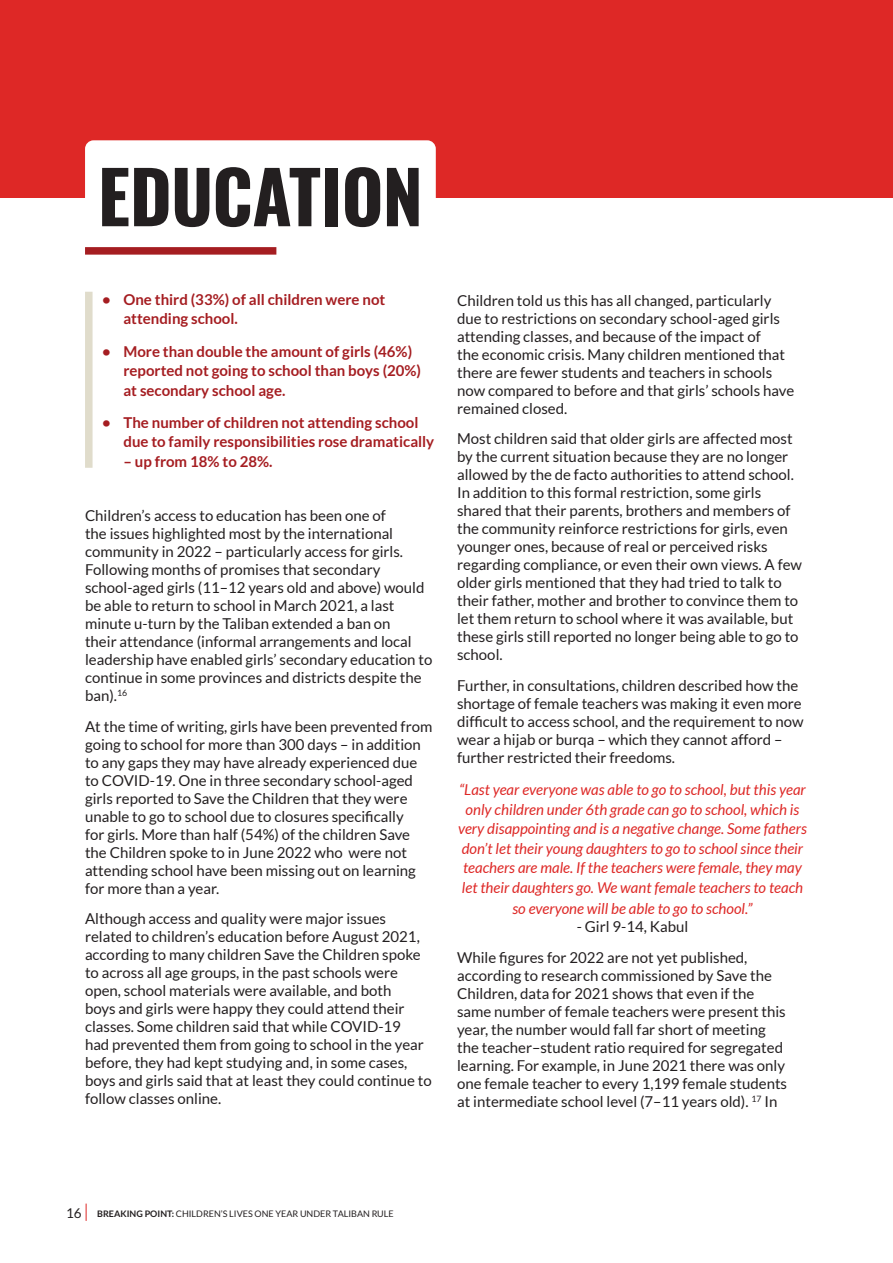
<style>
.page{position:relative;width:893px;height:1263px;background:#fff}
.page>*{position:absolute;margin:0;border:0;box-sizing:border-box;transform-origin:0 0}
.Heading_1{font:700 72px "Oswald";letter-spacing:-.015em;color:#231f20}
.Body_Copy{font:15px/18px "Lato";color:#231f20}
.t1{font:italic 15px/19.5px "Lato";color:#de2826;text-align:center}
.t2{font:700 15px/19.5px "Lato";color:#a51d21}
.t3{font:9px "Lato";color:#231f20}
.s1{font-size:13.5px}
.s2{font-weight:700}
</style>
<div class="page">
<svg style="left:86px;top:1203px;width:1px;height:18px"></svg>
<div style="left:0;top:0;width:893px;height:198px;background:#de2826"></div>
<div style="left:85px;top:140px;width:351px;height:107px;background:#fff;border-radius:9px"></div>
<div style="left:85px;top:247px;width:191px;height:8px;background:#a51d21"></div>
<div style="left:85px;top:292px;width:8px;height:176px;background:#e0dccb"></div>
<p class="Heading_1" style="left:98px;top:159px;width:327px">EDUCATION</p>
<p class="t2" style="left:123px;top:289px;width:263px;text-indent:-21px">• One third (33%) of all children were not attending school.</p>
<p class="t2" style="left:123px;top:341px;width:299px;text-indent:-21px">• More than double the amount of girls (46%) reported not going to school than boys (20%) at secondary school age.</p>
<p class="t2" style="left:123px;top:412px;width:312px;text-indent:-21px">• The number of children not attending school due to family responsibilities rose dramatically</p>
<p class="t2" style="left:123px;top:451px;width:151px">– up from 18% to 28%.</p>
<p class="Body_Copy" style="left:85px;top:506px;width:349px">Children’s access to education has been one of<br>the issues highlighted most by the international community in 2022 – particularly access for girls.<br>Following months of promises that secondary school-aged girls (11–12 years old and above) would be able to return to school in March 2021, a last minute u-turn by the Taliban extended a ban on<br>their attendance (informal arrangements and local leadership have enabled girls’ secondary education to continue in some provinces and districts despite the ban).<sup>16</sup></p>
<p class="Body_Copy" style="left:85px;top:717px;width:349px">At the time of writing, girls have been prevented from going to school for more than 300 days – in addition to any gaps they may have already experienced due to COVID-19. One in three secondary school-aged girls reported to Save the Children that they were unable to go to school due to closures specifically<br>for girls. More than half (54%) of the children Save the Children spoke to in June 2022 who were not attending school have been missing out on learning for more than a year.</p>
<p class="Body_Copy" style="left:85px;top:910px;width:348px">Although access and quality were major issues related to children’s education before August 2021, according to many children Save the Children spoke to across all age groups, in the past schools were open, school materials were available, and both<br>boys and girls were happy they could attend their classes. Some children said that while COVID-19<br>had prevented them from going to school in the year before, they had kept studying and, in some cases, boys and girls said that at least they could continue to follow classes online.</p>
<p class="Body_Copy" style="left:457px;top:291px;width:339px">Children told us this has all changed, particularly due to restrictions on secondary school-aged girls attending classes, and because of the impact of<br>the economic crisis. Many children mentioned that there are fewer students and teachers in schools now compared to before and that girls’ schools have remained closed.</p>
<p class="Body_Copy" style="left:457px;top:430px;width:346px">Most children said that older girls are affected most by the current situation because they are no longer allowed by the de facto authorities to attend school.<br>In addition to this formal restriction, some girls shared that their parents, brothers and members of the community reinforce restrictions for girls, even younger ones, because of real or perceived risks regarding compliance, or even their own views. A few older girls mentioned that they had tried to talk to their father, mother and brother to convince them to let them return to school where it was available, but these girls still reported no longer being able to go to school.</p>
<p class="Body_Copy" style="left:457px;top:676px;width:348px">Further, in consultations, children described how the shortage of female teachers was making it even more difficult to access school, and the requirement to now wear a hijab or burqa – which they cannot afford – further restricted their freedoms.</p>
<p class="t1" style="left:458px;top:780px;width:350px">“Last year everyone was able to go to school, but this year only children under 6th grade can go to school, which is very disappointing and is a negative change. Some fathers don’t let their young daughters to go to school since their teachers are male. If the teachers were female, they may let their daughters go. We want female teachers to teach</p>
<p class="t1" style="left:512px;top:900px;width:242px">so everyone will be able to go to school.”</p>
<p class="Body_Copy" style="left:577px;top:918px;width:113px">- Girl 9-14, Kabul</p>
<p class="Body_Copy" style="left:457px;top:949px;width:331px">While figures for 2022 are not yet published, according to research commissioned by Save the Children, data for 2021 shows that even if the same number of female teachers were present this year, the number would fall far short of meeting the teacher–student ratio required for segregated learning. For example, in June 2021 there was only one female teacher to every 1,199 female students at intermediate school level (7–11 years old). <sup>17</sup> In</p>
<p class="t3" style="left:66px;top:1208px;width:329px"><span class="s1">16</span> <span class="s2">BREAKING POINT:</span> CHILDREN’S LIVES ONE YEAR UNDER TALIBAN RULE</p>
</div>
